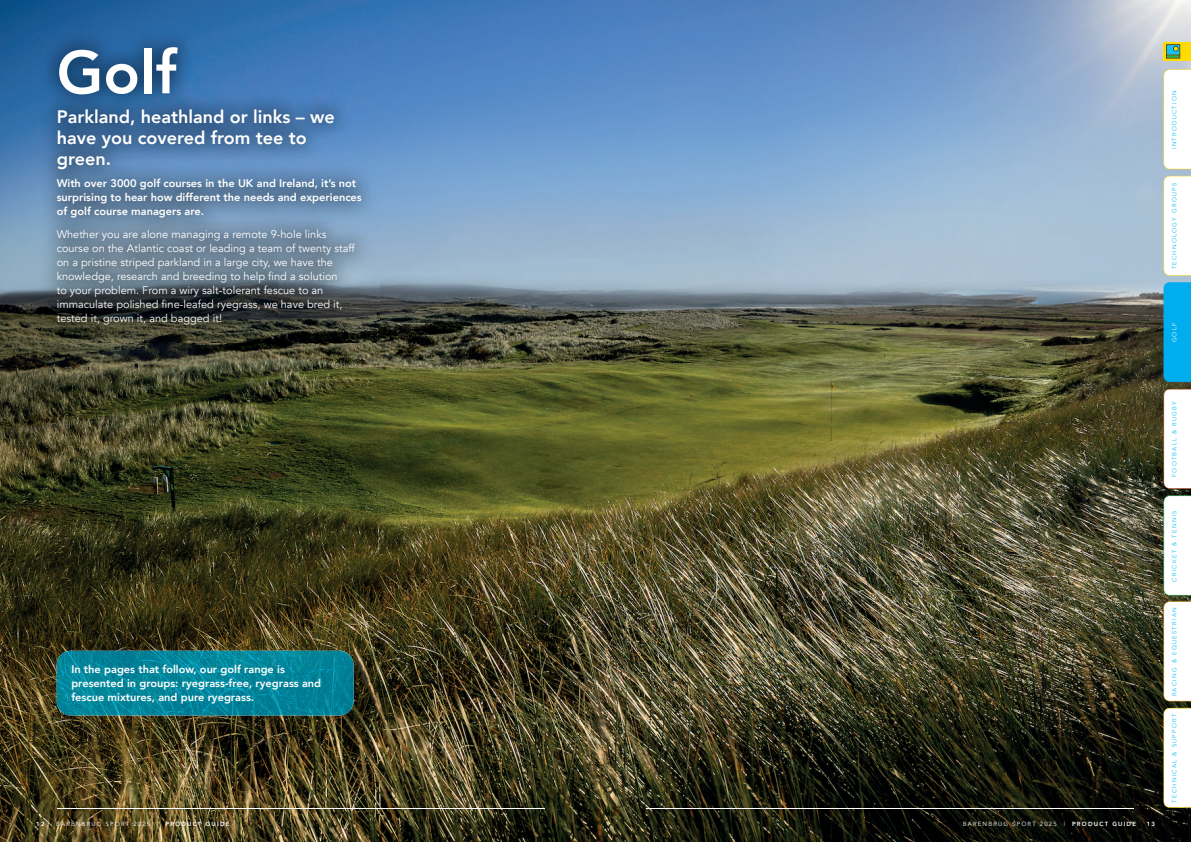
<style>
.page{position:relative;width:1191px;height:842px;background:#fff}
.page>*{position:absolute;margin:0;border:0;box-sizing:border-box;transform-origin:0 0}
.t1{font:800 60px "Avenir";color:#fff}
.t2{font:800 18px/21px "Avenir";color:#fff}
.t3{font:11px/14px "Avenir";color:#fff}
.t4{font:800 11px/14px "Avenir";color:#fff}
.t5{font:6px "Avenir";letter-spacing:.2em;color:#15c0f2}
.t6{font:6px "Avenir";letter-spacing:.2em;color:#fff}
.t7{font:800 6px "Avenir";color:#fff}
.s1{font-weight:800}
</style>
<div class="page">
<img style="left:0;top:0;width:1191px;height:842px">
<img style="left:39px;top:29px;width:340px;height:313px">
<img style="left:57px;top:651px;width:296px;height:64px">
<hr style="left:646px;top:808px;width:488px;height:1px;background:#fff">
<hr style="left:57px;top:808px;width:487px;height:1px;background:#fff">
<div style="left:1163px;top:42px;width:28px;height:19px;background:#ffdc01"></div>
<svg style="left:1166px;top:44px;width:14px;height:14px"></svg>
<svg style="left:1163px;top:69px;width:28px;height:100px"></svg>
<svg style="left:1163px;top:176px;width:28px;height:100px"></svg>
<div style="left:1163px;top:282px;width:28px;height:100px;background:#00aeef"></div>
<svg style="left:1163px;top:496px;width:28px;height:99px"></svg>
<svg style="left:1163px;top:389px;width:28px;height:100px"></svg>
<svg style="left:1163px;top:601px;width:28px;height:100px"></svg>
<svg style="left:1163px;top:708px;width:28px;height:100px"></svg>
<h1 class="t1" style="left:57px;top:26px;width:122px">Golf</h1>
<h2 class="t2" style="left:57px;top:106px;width:280px">Parkland, heathland or links – we have you covered from tee to green.</h2>
<p class="t4" style="left:57px;top:177px;width:307px">With over 3000 golf courses in the UK and Ireland, it’s not surprising to hear how different the needs and experiences of golf course managers are.</p>
<p class="t3" style="left:57px;top:227px;width:300px">Whether you are alone managing a remote 9-hole links course on the Atlantic coast or leading a team of twenty staff on a pristine striped parkland in a large city, we have the knowledge, research and breeding to help find a solution<br>to your problem. From a wiry salt-tolerant fescue to an immaculate polished fine-leafed ryegrass, we have bred it, tested it, grown it, and bagged it!</p>
<p class="t5" style="left:1170px;top:149px;width:60px;rotate:-90deg">INTRODUCTION</p>
<p class="t5" style="left:1170px;top:269px;width:88px;rotate:-90deg">TECHNOLOGY GROUPS</p>
<p class="t6" style="left:1170px;top:342px;width:21px;rotate:-90deg">GOLF</p>
<p class="t4" style="left:71px;top:662px;width:251px">In the pages that follow, our golf range is presented in groups: ryegrass-free, ryegrass and fescue mixtures, and pure ryegrass.</p>
<p class="t7" style="left:36px;top:819px;width:10px">12</p>
<p class="t6" style="left:56px;top:820px;width:175px">BARENBRUG SPORT 2025 | <span class="s1">PRODUCT GUIDE</span></p>
<p class="t6" style="left:962px;top:820px;width:175px">BARENBRUG SPORT 2025 | <span class="s1">PRODUCT GUIDE</span></p>
<p class="t7" style="left:1146px;top:819px;width:10px">13</p>
<p class="t5" style="left:1170px;top:477px;width:77px;rotate:-90deg">FOOTBALL &amp; RUGBY</p>
<p class="t5" style="left:1170px;top:581px;width:73px;rotate:-90deg">CRICKET &amp; TENNIS</p>
<p class="t5" style="left:1170px;top:696px;width:90px;rotate:-90deg">RACING &amp; EQUESTRIAN</p>
<p class="t5" style="left:1170px;top:802px;width:90px;rotate:-90deg">TECHNICAL &amp; SUPPORT</p>
</div>
